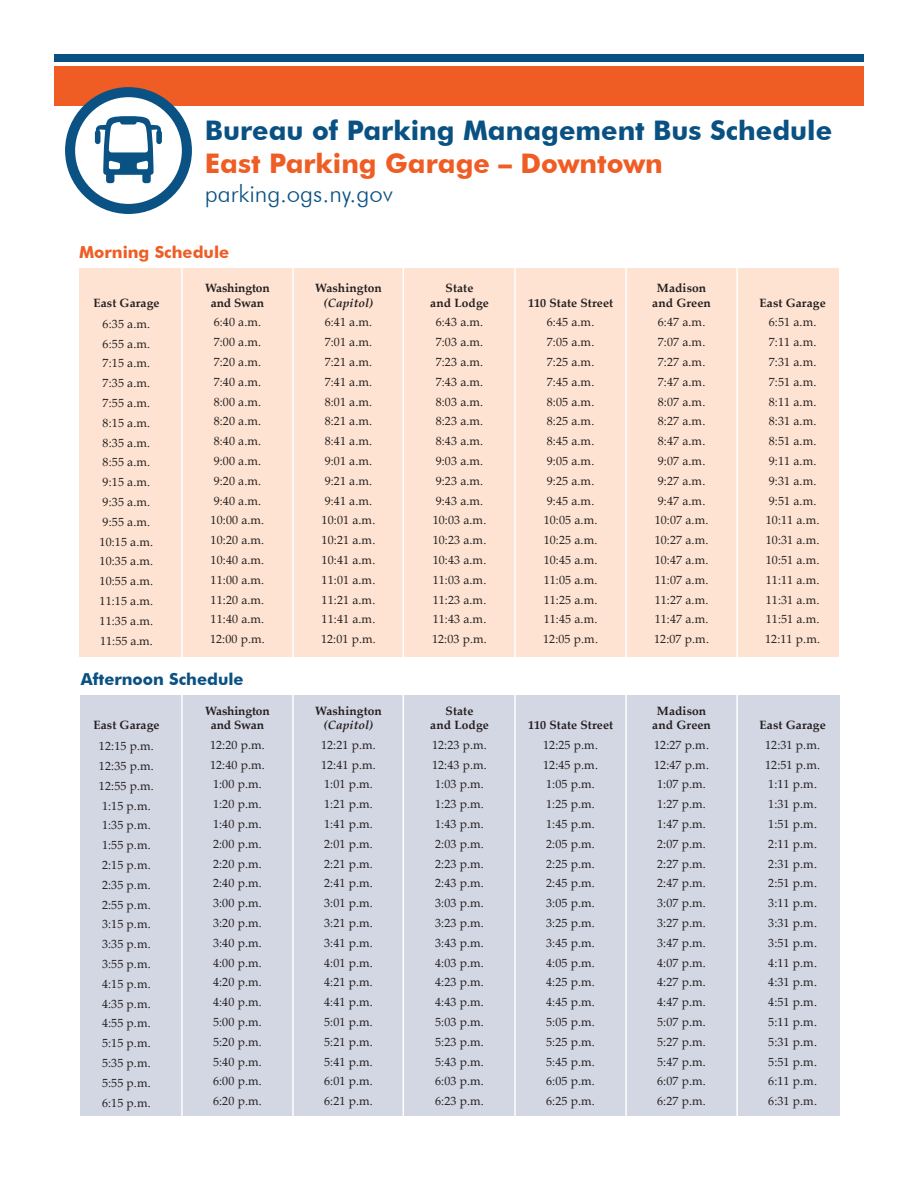
<style>
.page{position:relative;width:918px;height:1188px;background:#fff}
.page>*{position:absolute;margin:0;border:0;box-sizing:border-box;transform-origin:0 0}
.t1{font:700 27px "Futura BT";color:#0a5183}
.t2{font:700 27px "Futura BT";color:#ef5d25}
.t3{font:300 24px "Futura BT";color:#0a5183}
.t4{font:700 16.5px "Futura BT";color:#0a5183}
.t5{font:700 16.5px "Futura BT";color:#ef5d25}
.t6{font:12px/19.8px "Palatino Linotype";letter-spacing:.01em;color:#231f20}
.t7{font:700 12px/14.4px "Palatino Linotype";letter-spacing:.01em;color:#231f20;text-align:center}
.t8{font:700 12px/14.4px "Palatino Linotype";letter-spacing:-.01em;color:#231f20;text-align:center}
.t9{font:italic 700 12px "Palatino Linotype";letter-spacing:.01em;color:#231f20}
</style>
<div class="page">
<div style="left:54px;top:67px;width:810px;height:39px;background:#ef5d25"></div>
<div style="left:54px;top:54px;width:810px;height:8px;background:#0a5183"></div>
<svg style="left:65px;top:87px;width:127px;height:127px"></svg>
<div style="left:80px;top:696px;width:759px;height:420px;background:#d3d6e3"></div>
<div style="left:79px;top:268px;width:760px;height:389px;background:#fee3d2"></div>
<hr style="left:181px;top:264px;width:2px;height:854px;background:#fff">
<hr style="left:292px;top:265px;width:2px;height:855px;background:#fff">
<hr style="left:403px;top:263px;width:1px;height:857px;background:#fff">
<hr style="left:514px;top:260px;width:2px;height:858px;background:#fff">
<hr style="left:625px;top:263px;width:2px;height:857px;background:#fff">
<hr style="left:736px;top:263px;width:2px;height:857px;background:#fff">
<h1 class="t1" style="left:205px;top:114px;width:629px">Bureau of Parking Management Bus Schedule</h1>
<h1 class="t2" style="left:205px;top:147px;width:460px">East Parking Garage – Downtown</h1>
<h2 class="t3" style="left:205px;top:179px;width:190px">parking.ogs.ny.gov</h2>
<h3 class="t5" style="left:79px;top:242px;width:152px">Morning Schedule</h3>
<p class="t7" style="left:93px;top:295px;width:68px">East Garage</p>
<p class="t6" style="left:100px;top:313px;width:55px">6:35 a.m.<br>6:55 a.m.<br>7:15 a.m.<br>7:35 a.m.<br>7:55 a.m.<br>8:15 a.m.<br>8:35 a.m.<br>8:55 a.m.<br>9:15 a.m.<br>9:35 a.m.<br>9:55 a.m.<br>10:15 a.m.<br>10:35 a.m.<br>10:55 a.m.<br>11:15 a.m.<br>11:35 a.m.<br>11:55 a.m.</p>
<p class="t8" style="left:205px;top:281px;width:66px">Washington and Swan</p>
<p class="t6" style="left:210px;top:312px;width:56px;text-align:center">6:40 a.m.<br>7:00 a.m.<br>7:20 a.m.<br>7:40 a.m.<br>8:00 a.m.<br>8:20 a.m.<br>8:40 a.m.<br>9:00 a.m.<br>9:20 a.m.<br>9:40 a.m.<br>10:00 a.m.<br>10:20 a.m.<br>10:40 a.m.<br>11:00 a.m.<br>11:20 a.m.<br>11:40 a.m.<br>12:00 p.m.</p>
<h3 class="t4" style="left:81px;top:669px;width:164px">Afternoon Schedule</h3>
<p class="t7" style="left:93px;top:717px;width:68px">East Garage</p>
<p class="t6" style="left:99px;top:736px;width:56px">12:15 p.m.<br>12:35 p.m.<br>12:55 p.m.<br>1:15 p.m.<br>1:35 p.m.<br>1:55 p.m.<br>2:15 p.m.<br>2:35 p.m.<br>2:55 p.m.<br>3:15 p.m.<br>3:35 p.m.<br>3:55 p.m.<br>4:15 p.m.<br>4:35 p.m.<br>4:55 p.m.<br>5:15 p.m.<br>5:35 p.m.<br>5:55 p.m.<br>6:15 p.m.</p>
<p class="t8" style="left:205px;top:703px;width:66px">Washington and Swan</p>
<p class="t6" style="left:210px;top:734px;width:56px">12:20 p.m.<br>12:40 p.m.<br>1:00 p.m.<br>1:20 p.m.<br>1:40 p.m.<br>2:00 p.m.<br>2:20 p.m.<br>2:40 p.m.<br>3:00 p.m.<br>3:20 p.m.<br>3:40 p.m.<br>4:00 p.m.<br>4:20 p.m.<br>4:40 p.m.<br>5:00 p.m.<br>5:20 p.m.<br>5:40 p.m.<br>6:00 p.m.<br>6:20 p.m.</p>
<p class="t7" style="left:315px;top:281px;width:68px">Washington</p>
<p class="t9" style="left:324px;top:294px;width:51px">(Capitol)</p>
<p class="t6" style="left:321px;top:312px;width:56px;text-align:center">6:41 a.m.<br>7:01 a.m.<br>7:21 a.m.<br>7:41 a.m.<br>8:01 a.m.<br>8:21 a.m.<br>8:41 a.m.<br>9:01 a.m.<br>9:21 a.m.<br>9:41 a.m.<br>10:01 a.m.<br>10:21 a.m.<br>10:41 a.m.<br>11:01 a.m.<br>11:21 a.m.<br>11:41 a.m.<br>12:01 p.m.</p>
<p class="t7" style="left:315px;top:703px;width:68px">Washington</p>
<p class="t9" style="left:324px;top:716px;width:51px">(Capitol)</p>
<p class="t6" style="left:321px;top:734px;width:56px">12:21 p.m.<br>12:41 p.m.<br>1:01 p.m.<br>1:21 p.m.<br>1:41 p.m.<br>2:01 p.m.<br>2:21 p.m.<br>2:41 p.m.<br>3:01 p.m.<br>3:21 p.m.<br>3:41 p.m.<br>4:01 p.m.<br>4:21 p.m.<br>4:41 p.m.<br>5:01 p.m.<br>5:21 p.m.<br>5:41 p.m.<br>6:01 p.m.<br>6:21 p.m.</p>
<p class="t7" style="left:430px;top:281px;width:60px">State<br>and Lodge</p>
<p class="t6" style="left:432px;top:312px;width:56px;text-align:center">6:43 a.m.<br>7:03 a.m.<br>7:23 a.m.<br>7:43 a.m.<br>8:03 a.m.<br>8:23 a.m.<br>8:43 a.m.<br>9:03 a.m.<br>9:23 a.m.<br>9:43 a.m.<br>10:03 a.m.<br>10:23 a.m.<br>10:43 a.m.<br>11:03 a.m.<br>11:23 a.m.<br>11:43 a.m.<br>12:03 p.m.</p>
<p class="t7" style="left:430px;top:703px;width:60px">State<br>and Lodge</p>
<p class="t6" style="left:432px;top:734px;width:56px">12:23 p.m.<br>12:43 p.m.<br>1:03 p.m.<br>1:23 p.m.<br>1:43 p.m.<br>2:03 p.m.<br>2:23 p.m.<br>2:43 p.m.<br>3:03 p.m.<br>3:23 p.m.<br>3:43 p.m.<br>4:03 p.m.<br>4:23 p.m.<br>4:43 p.m.<br>5:03 p.m.<br>5:23 p.m.<br>5:43 p.m.<br>6:03 p.m.<br>6:23 p.m.</p>
<p class="t7" style="left:528px;top:295px;width:87px">110 State Street</p>
<p class="t6" style="left:543px;top:312px;width:56px;text-align:center">6:45 a.m.<br>7:05 a.m.<br>7:25 a.m.<br>7:45 a.m.<br>8:05 a.m.<br>8:25 a.m.<br>8:45 a.m.<br>9:05 a.m.<br>9:25 a.m.<br>9:45 a.m.<br>10:05 a.m.<br>10:25 a.m.<br>10:45 a.m.<br>11:05 a.m.<br>11:25 a.m.<br>11:45 a.m.<br>12:05 p.m.</p>
<p class="t7" style="left:528px;top:717px;width:87px">110 State Street</p>
<p class="t6" style="left:543px;top:734px;width:56px">12:25 p.m.<br>12:45 p.m.<br>1:05 p.m.<br>1:25 p.m.<br>1:45 p.m.<br>2:05 p.m.<br>2:25 p.m.<br>2:45 p.m.<br>3:05 p.m.<br>3:25 p.m.<br>3:45 p.m.<br>4:05 p.m.<br>4:25 p.m.<br>4:45 p.m.<br>5:05 p.m.<br>5:25 p.m.<br>5:45 p.m.<br>6:05 p.m.<br>6:25 p.m.</p>
<p class="t7" style="left:652px;top:281px;width:60px">Madison and Green</p>
<p class="t6" style="left:654px;top:312px;width:56px;text-align:center">6:47 a.m.<br>7:07 a.m.<br>7:27 a.m.<br>7:47 a.m.<br>8:07 a.m.<br>8:27 a.m.<br>8:47 a.m.<br>9:07 a.m.<br>9:27 a.m.<br>9:47 a.m.<br>10:07 a.m.<br>10:27 a.m.<br>10:47 a.m.<br>11:07 a.m.<br>11:27 a.m.<br>11:47 a.m.<br>12:07 p.m.</p>
<p class="t7" style="left:652px;top:703px;width:60px">Madison and Green</p>
<p class="t6" style="left:654px;top:734px;width:56px">12:27 p.m.<br>12:47 p.m.<br>1:07 p.m.<br>1:27 p.m.<br>1:47 p.m.<br>2:07 p.m.<br>2:27 p.m.<br>2:47 p.m.<br>3:07 p.m.<br>3:27 p.m.<br>3:47 p.m.<br>4:07 p.m.<br>4:27 p.m.<br>4:47 p.m.<br>5:07 p.m.<br>5:27 p.m.<br>5:47 p.m.<br>6:07 p.m.<br>6:27 p.m.</p>
<p class="t7" style="left:760px;top:295px;width:68px">East Garage</p>
<p class="t6" style="left:765px;top:312px;width:56px;text-align:center">6:51 a.m.<br>7:11 a.m.<br>7:31 a.m.<br>7:51 a.m.<br>8:11 a.m.<br>8:31 a.m.<br>8:51 a.m.<br>9:11 a.m.<br>9:31 a.m.<br>9:51 a.m.<br>10:11 a.m.<br>10:31 a.m.<br>10:51 a.m.<br>11:11 a.m.<br>11:31 a.m.<br>11:51 a.m.<br>12:11 p.m.</p>
<p class="t7" style="left:760px;top:717px;width:68px">East Garage</p>
<p class="t6" style="left:765px;top:734px;width:56px">12:31 p.m.<br>12:51 p.m.<br>1:11 p.m.<br>1:31 p.m.<br>1:51 p.m.<br>2:11 p.m.<br>2:31 p.m.<br>2:51 p.m.<br>3:11 p.m.<br>3:31 p.m.<br>3:51 p.m.<br>4:11 p.m.<br>4:31 p.m.<br>4:51 p.m.<br>5:11 p.m.<br>5:31 p.m.<br>5:51 p.m.<br>6:11 p.m.<br>6:31 p.m.</p>
</div>
